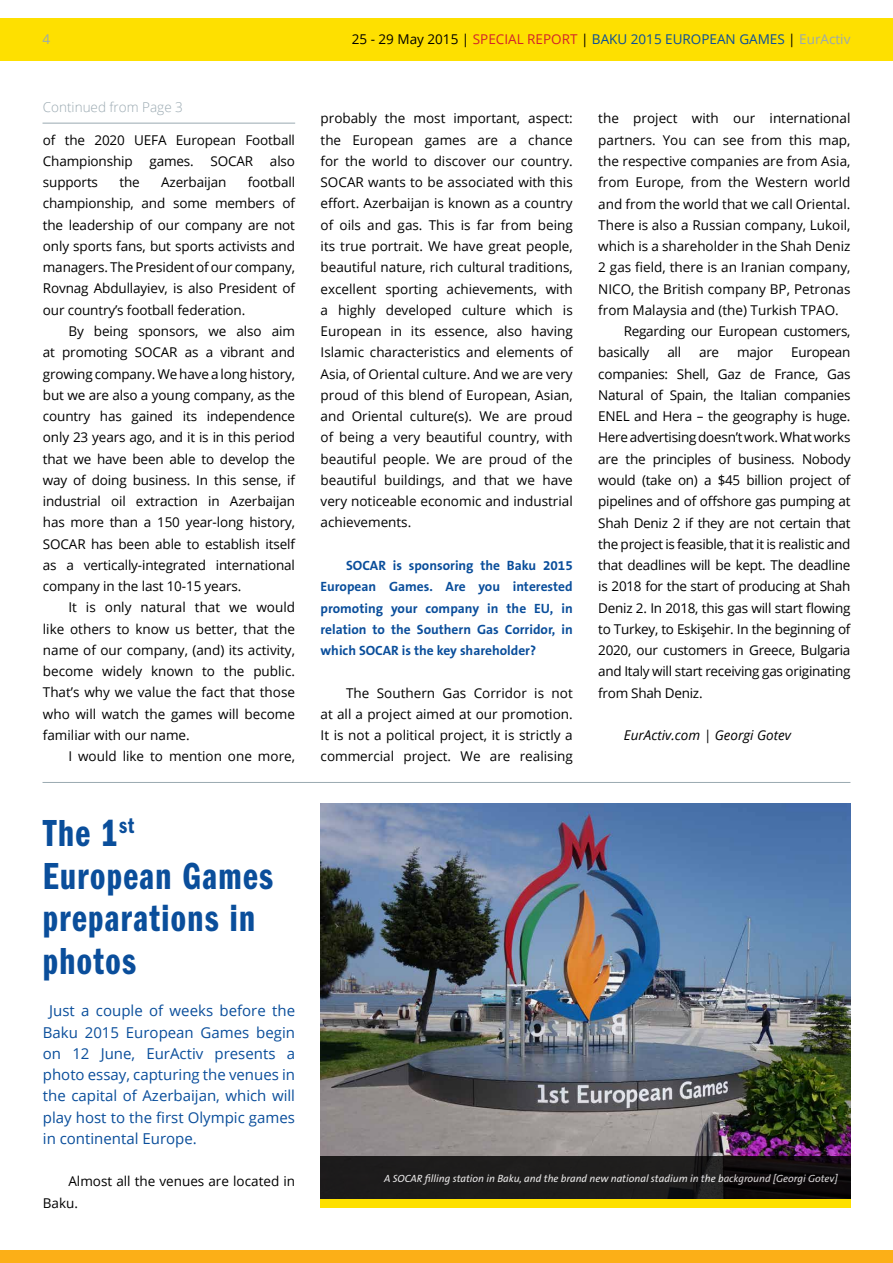
<style>
.page{position:relative;width:893px;height:1263px;background:#fff}
.page>*{position:absolute;margin:0;border:0;box-sizing:border-box;transform-origin:0 0}
.t1{font:39px/42.5px "ITC Franklin Gothic Std Dm Cp";letter-spacing:.035em;color:#0a4e9b}
.t2{font:15px/21.3px "Open Sans";color:#0a4e9b;text-align:justify}
.t3{font:13.5px/21.3px "Open Sans";color:#000;text-align:justify}
.t4{font:700 13.5px/21.3px "The Sans B7";color:#0a4e9b;text-align:justify}
.t5{font:13.5px "Open Sans";color:#0a4e9b}
.t6{font:13.5px "Open Sans";letter-spacing:-.02em;color:#000}
.t7{font:italic 13.5px "Open Sans";color:#000}
.t8{font:300 13.5px "Open Sans";color:#9aa9b1}
.t9{font:13.5px "Open Sans";color:#9aa9b1}
.t10{font:italic 10.5px "The Sans B5 Plain";color:#fff}
.s1{color:#000}
.s2{color:#d2232a}
.s3{color:#9aa9b1}
</style>
<div class="page">
<div style="left:0;top:18px;width:893px;height:42px;background:#fee000"></div>
<div style="left:0;top:1250px;width:893px;height:13px;background:#fcaf17"></div>
<hr style="left:43px;top:123px;width:252px;height:1px;background:#9aa9b1">
<img style="left:320px;top:804px;width:530px;height:353px">
<svg style="left:320px;top:1157px;width:530px;height:42px;background:#191818"></svg>
<div style="left:320px;top:1199px;width:530px;height:9px;background:#fee000"></div>
<hr style="left:43px;top:782px;width:807px;height:1px;background:#9aa9b1">
<p class="t9" style="left:43px;top:30px;width:9px">4</p>
<p class="t5" style="left:352px;top:30px;width:500px"><span class="s1">25 - 29 May 2015 |</span> <span class="s2">SPECIAL REPORT</span> <span class="s1">|</span> BAKU 2015 EUROPEAN GAMES <span class="s1">|</span> <span class="s3">EurActiv</span></p>
<p class="t8" style="left:43px;top:98px;width:142px">Continued from Page 3</p>
<p class="t3" style="left:43px;top:129px;width:254px">of the 2020 UEFA European Football Championship games. SOCAR also supports</p>
<p class="t3" style="left:43px;top:171px;width:254px;text-indent:205px">football championship, and some members of the leadership of our company are not only sports fans, but sports activists and managers. The President of our company, Rovnag Abdullayiev, is also President of our country’s football federation.</p>
<p class="t3" style="left:43px;top:320px;width:254px;text-indent:26px">By being sponsors, we also aim at promoting SOCAR as a vibrant and growing company. We have a long history, but we are also a young company, as the country has gained its independence only 23 years ago, and it is in this period that we have been able to develop the way of doing business. In this sense, if industrial oil extraction in Azerbaijan has more than a 150 year-long history, SOCAR has been able to establish itself as a vertically-integrated international company in the last 10-15 years.</p>
<p class="t3" style="left:43px;top:596px;width:254px;text-indent:26px">It is only natural that we would like others to know us better, that the name of our company, (and) its activity, become widely known to the public.<br>That’s why we value the fact that those who will watch the games will become familiar with our name.</p>
<p class="t3" style="left:68px;top:745px;width:228px">I would like to mention one more,</p>
<p class="t3" style="left:119px;top:171px;width:22px">the</p>
<p class="t3" style="left:161px;top:171px;width:67px">Azerbaijan</p>
<h1 class="t1" style="left:43px;top:813px;width:232px">The 1<sup>st<br></sup>European Games preparations in photos</h1>
<p class="t2" style="left:43px;top:1000px;width:254px;text-indent:6px">Just a couple of weeks before the Baku 2015 European Games begin on 12 June, EurActiv presents a photo essay, capturing the venues in the capital of Azerbaijan, which will play host to the first Olympic games in continental Europe.</p>
<p class="t3" style="left:43px;top:1170px;width:254px;text-indent:26px">Almost all the venues are located in<br>Baku.</p>
<p class="t3" style="left:321px;top:107px;width:254px">probably the most important, aspect: the European games are a chance for the world to discover our country.<br>SOCAR wants to be associated with this effort. Azerbaijan is known as a country of oils and gas. This is far from being its true portrait. We have great people, beautiful nature, rich cultural traditions, excellent sporting achievements, with a highly developed culture which is European in its essence, also having Islamic characteristics and elements of Asia, of Oriental culture. And we are very proud of this blend of European, Asian, and Oriental culture(s). We are proud of being a very beautiful country, with beautiful people. We are proud of the beautiful buildings, and that we have very noticeable economic and industrial achievements.</p>
<p class="t4" style="left:321px;top:555px;width:254px;text-indent:26px">SOCAR is sponsoring the Baku 2015<br>European Games. Are you interested promoting your company in the EU, in relation to the Southern Gas Corridor, in which SOCAR is the key shareholder?</p>
<p class="t3" style="left:321px;top:682px;width:254px;text-indent:26px">The Southern Gas Corridor is not at all a project aimed at our promotion.<br>It is not a political project, it is strictly a commercial project. We are realising</p>
<p class="t3" style="left:598px;top:108px;width:254px">the project with our international</p>
<p class="t3" style="left:598px;top:129px;width:254px">partners. You can see from this map,</p>
<p class="t3" style="left:598px;top:150px;width:254px">the respective companies are from Asia,</p>
<p class="t3" style="left:598px;top:171px;width:254px">from Europe, from the Western world</p>
<p class="t3" style="left:598px;top:193px;width:254px">and from the world that we call Oriental.</p>
<p class="t3" style="left:598px;top:214px;width:254px">There is also a Russian company, Lukoil,</p>
<p class="t3" style="left:598px;top:235px;width:254px">which is a shareholder in the Shah Deniz</p>
<p class="t3" style="left:598px;top:256px;width:254px">2 gas field, there is an Iranian company,</p>
<p class="t3" style="left:598px;top:278px;width:254px">NICO, the British company BP, Petronas</p>
<p class="t3" style="left:598px;top:299px;width:242px">from Malaysia and (the) Turkish TPAO.</p>
<p class="t6" style="left:624px;top:322px;width:228px">Regarding our European customers,</p>
<p class="t6" style="left:598px;top:343px;width:53px">basically</p>
<p class="t3" style="left:667px;top:341px;width:15px">all</p>
<p class="t3" style="left:699px;top:341px;width:22px">are</p>
<p class="t3" style="left:737px;top:341px;width:38px">major</p>
<p class="t3" style="left:598px;top:341px;width:254px;text-indent:193px">European companies: Shell, Gaz de France, Gas Natural of Spain, the Italian companies ENEL and Hera – the geography is huge.<br>Here advertising doesn’t work. What works are the principles of business. Nobody would (take on) a $45 billion project of pipelines and of offshore gas pumping at Shah Deniz 2 if they are not certain that the project is feasible, that it is realistic and that deadlines will be kept. The deadline is 2018 for the start of producing at Shah Deniz 2. In 2018, this gas will start flowing to Turkey, to Eskişehir. In the beginning of 2020, our customers in Greece, Bulgaria and Italy will start receiving gas originating from Shah Deniz.</p>
<p class="t7" style="left:624px;top:726px;width:169px">EurActiv.com | Georgi Gotev</p>
<p class="t10" style="left:384px;top:1172px;width:455px">A SOCAR filling station in Baku, and the brand new national stadium in the background [Georgi Gotev]</p>
</div>
